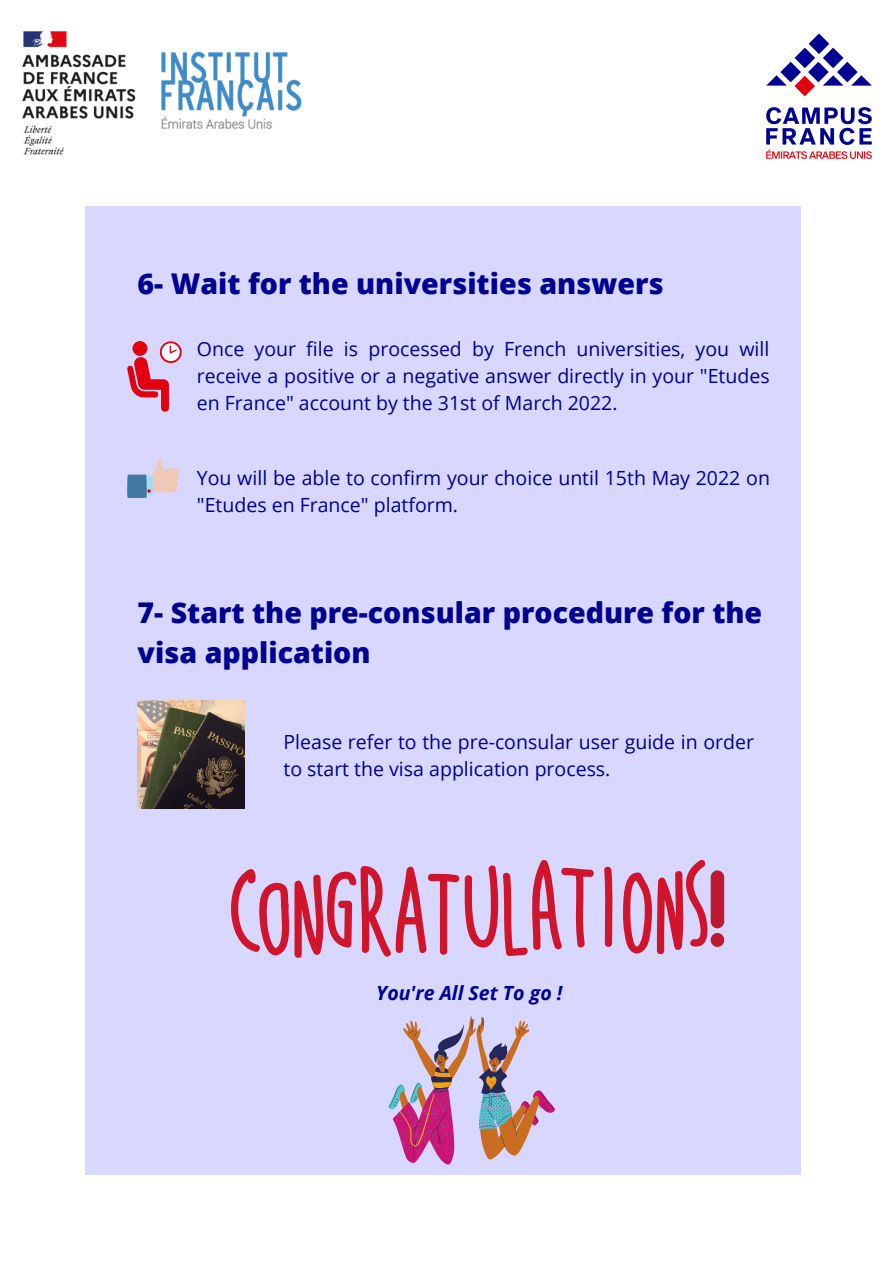
<style>
.page{position:relative;width:894px;height:1264px;background:#fff}
.page>*{position:absolute;margin:0;border:0;box-sizing:border-box;transform-origin:0 0}
.t1{font:800 28.5px/39.5px "Open Sans";color:#000091}
.t2{font:19.5px/27px "Open Sans";color:#000091}
.t3{font:italic 700 19.5px "Open Sans";color:#000091}
</style>
<div class="page">
<img style="left:766px;top:33px;width:106px;height:126px">
<img style="left:22px;top:31px;width:280px;height:124px">
<div style="left:85px;top:206px;width:715px;height:969px;background:#d7d7ff"></div>
<div style="left:132px;top:341px;width:15px;height:15px;background:#e2000f;border-radius:50%"></div>
<svg style="left:160px;top:341px;width:22px;height:22px"></svg>
<svg style="left:162px;top:343px;width:18px;height:18px"></svg>
<svg style="left:127px;top:345px;width:50px;height:67px"></svg>
<svg style="left:127px;top:458px;width:53px;height:40px"></svg>
<img style="left:137px;top:700px;width:107px;height:108px">
<svg style="left:231px;top:860px;width:363px;height:97px"></svg>
<svg style="left:604px;top:866px;width:9px;height:81px"></svg>
<svg style="left:388px;top:1016px;width:166px;height:148px"></svg>
<svg style="left:623px;top:859px;width:101px;height:96px"></svg>
<div style="left:710px;top:870px;width:14px;height:58px;background:#be1931;border-radius:7px"></div>
<p class="t1" style="left:137px;top:263px;width:527px">6- Wait for the universities answers</p>
<p class="t2" style="left:197px;top:334px;width:574px;text-align:justify">Once your file is processed by French universities, you will receive a positive or a negative answer directly in your "Etudes en France" account by the 31st of March 2022.</p>
<p class="t2" style="left:197px;top:464px;width:574px">You will be able to confirm your choice until 15th May 2022 on "Etudes en France" platform.</p>
<p class="t1" style="left:137px;top:592px;width:626px">7- Start the pre-consular procedure for the visa application</p>
<p class="t2" style="left:283px;top:727px;width:472px">Please refer to the pre-consular user guide in order to start the visa application process.</p>
<p class="t3" style="left:376px;top:979px;width:187px">You're All Set To go !</p>
</div>
